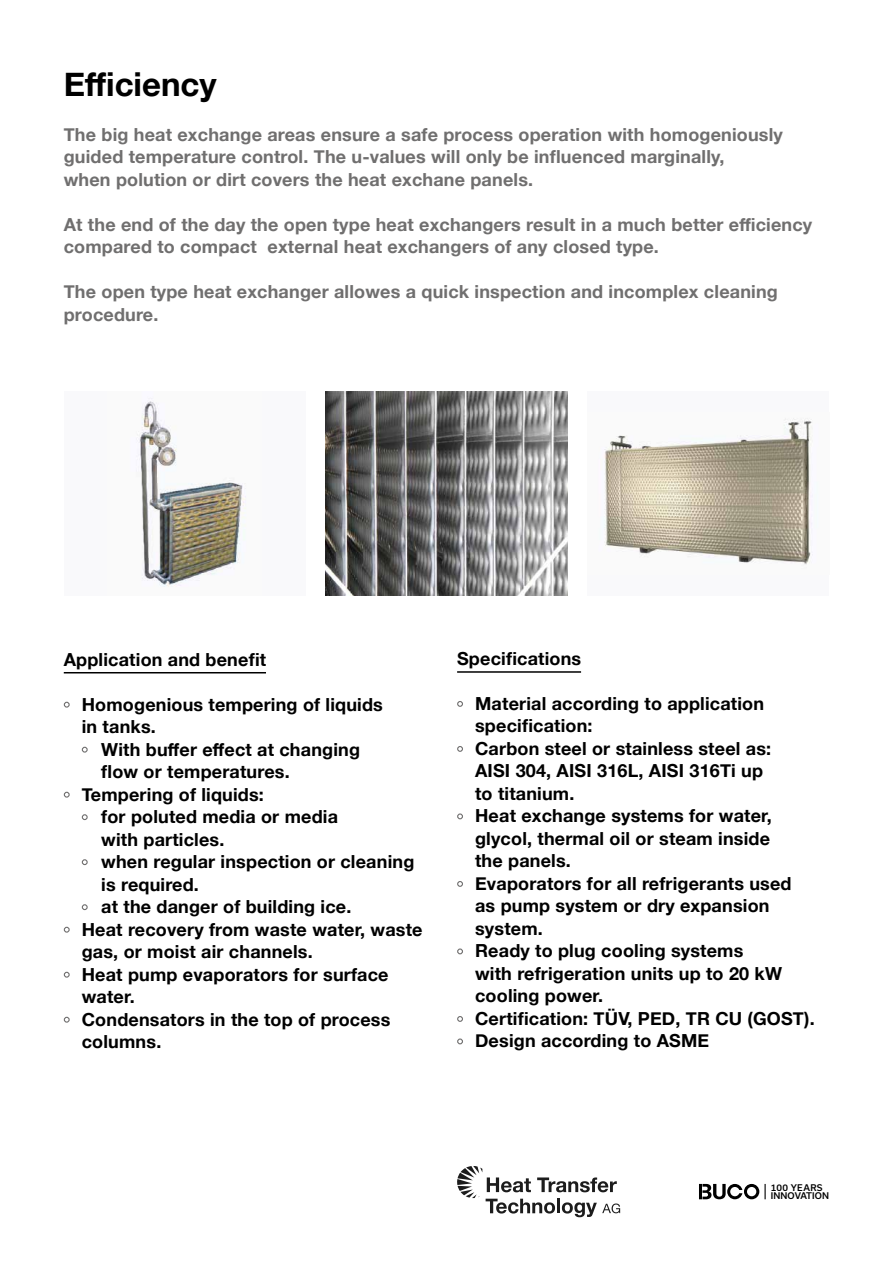
<style>
.page{position:relative;width:893px;height:1263px;background:#fff}
.page>*{position:absolute;margin:0;border:0;box-sizing:border-box;transform-origin:0 0}
.t1{font:700 33px "Helvetica Neue";color:#000}
.t2{font:700 18px/22.5px "Helvetica Neue";letter-spacing:.01em;color:#000}
.t3{font:700 18px/22.5px "Helvetica Neue";letter-spacing:.01em;color:#706f6f}
.t4{font:500 8.85px/8.9px "Usual";letter-spacing:.015em;color:#000}
</style>
<div class="page">
<div style="left:587px;top:391px;width:242px;height:205px;background:#f9f9fb"></div>
<img style="left:605px;top:418px;width:207px;height:147px">
<hr style="left:64px;top:672px;width:202px;height:1px;background:#000">
<svg style="left:64px;top:702px;width:6px;height:6px"></svg>
<svg style="left:82px;top:747px;width:6px;height:6px"></svg>
<svg style="left:64px;top:792px;width:6px;height:6px"></svg>
<svg style="left:82px;top:814px;width:6px;height:6px"></svg>
<svg style="left:82px;top:859px;width:6px;height:6px"></svg>
<svg style="left:82px;top:904px;width:6px;height:6px"></svg>
<svg style="left:64px;top:927px;width:6px;height:6px"></svg>
<svg style="left:64px;top:972px;width:6px;height:6px"></svg>
<svg style="left:64px;top:1017px;width:6px;height:6px"></svg>
<hr style="left:457px;top:671px;width:124px;height:2px;background:#000">
<svg style="left:457px;top:701px;width:6px;height:6px"></svg>
<svg style="left:457px;top:746px;width:6px;height:6px"></svg>
<svg style="left:457px;top:813px;width:6px;height:6px"></svg>
<svg style="left:457px;top:881px;width:6px;height:6px"></svg>
<svg style="left:457px;top:948px;width:6px;height:6px"></svg>
<svg style="left:457px;top:1016px;width:6px;height:6px"></svg>
<svg style="left:457px;top:1038px;width:6px;height:6px"></svg>
<img style="left:325px;top:391px;width:242px;height:205px">
<svg style="left:699px;top:1184px;width:67px;height:15px"></svg>
<svg style="left:457px;top:1166px;width:163px;height:51px"></svg>
<div style="left:64px;top:391px;width:242px;height:205px;background:#f9f9fb"></div>
<img style="left:140px;top:401px;width:106px;height:186px">
<h1 class="t1" style="left:64px;top:58px;width:154px">Efficiency</h1>
<p class="t3" style="left:64px;top:124px;width:721px">The big heat exchange areas ensure a safe process operation with homogeniously guided temperature control. The u-values will only be influenced marginally,<br>when polution or dirt covers the heat exchane panels.</p>
<p class="t3" style="left:64px;top:214px;width:750px">At the end of the day the open type heat exchangers result in a much better efficiency compared to compact external heat exchangers of any closed type.</p>
<p class="t3" style="left:64px;top:281px;width:716px">The open type heat exchanger allowes a quick inspection and incomplex cleaning procedure.</p>
<p class="t2" style="left:64px;top:648px;width:204px">Application and benefit</p>
<p class="t2" style="left:82px;top:693px;width:303px">Homogenious tempering of liquids in tanks.</p>
<p class="t2" style="left:101px;top:738px;width:260px">With buffer effect at changing</p>
<p class="t2" style="left:101px;top:761px;width:190px">flow or temperatures.</p>
<p class="t2" style="left:82px;top:783px;width:184px">Tempering of liquids:</p>
<p class="t2" style="left:101px;top:806px;width:238px">for poluted media or media</p>
<p class="t2" style="left:101px;top:828px;width:125px">with particles.</p>
<p class="t2" style="left:101px;top:851px;width:315px">when regular inspection or cleaning</p>
<p class="t2" style="left:101px;top:873px;width:99px">is required.</p>
<p class="t2" style="left:101px;top:896px;width:252px">at the danger of building ice.</p>
<p class="t2" style="left:82px;top:918px;width:342px">Heat recovery from waste water, waste</p>
<p class="t2" style="left:82px;top:941px;width:232px">gas, or moist air channels.</p>
<p class="t2" style="left:82px;top:963px;width:308px">Heat pump evaporators for surface</p>
<p class="t2" style="left:82px;top:986px;width:54px">water.</p>
<p class="t2" style="left:82px;top:1008px;width:310px">Condensators in the top of process</p>
<p class="t2" style="left:82px;top:1031px;width:81px">columns.</p>
<p class="t2" style="left:457px;top:648px;width:126px">Specifications</p>
<p class="t2" style="left:475px;top:693px;width:341px">Material according to application specification:<br>Carbon steel or stainless steel as:<br>AISI 304, AISI 316L, AISI 316Ti up<br>to titanium.<br>Heat exchange systems for water, glycol, thermal oil or steam inside<br>the panels.<br>Evaporators for all refrigerants used as pump system or dry expansion system.<br>Ready to plug cooling systems<br>with refrigeration units up to 20 kW cooling power.<br>Certification: TÜV, PED, TR CU (GOST).<br>Design according to ASME</p>
<p class="t4" style="left:771px;top:1183px;width:60px">100 YEARS<br>INNOVATION</p>
</div>
